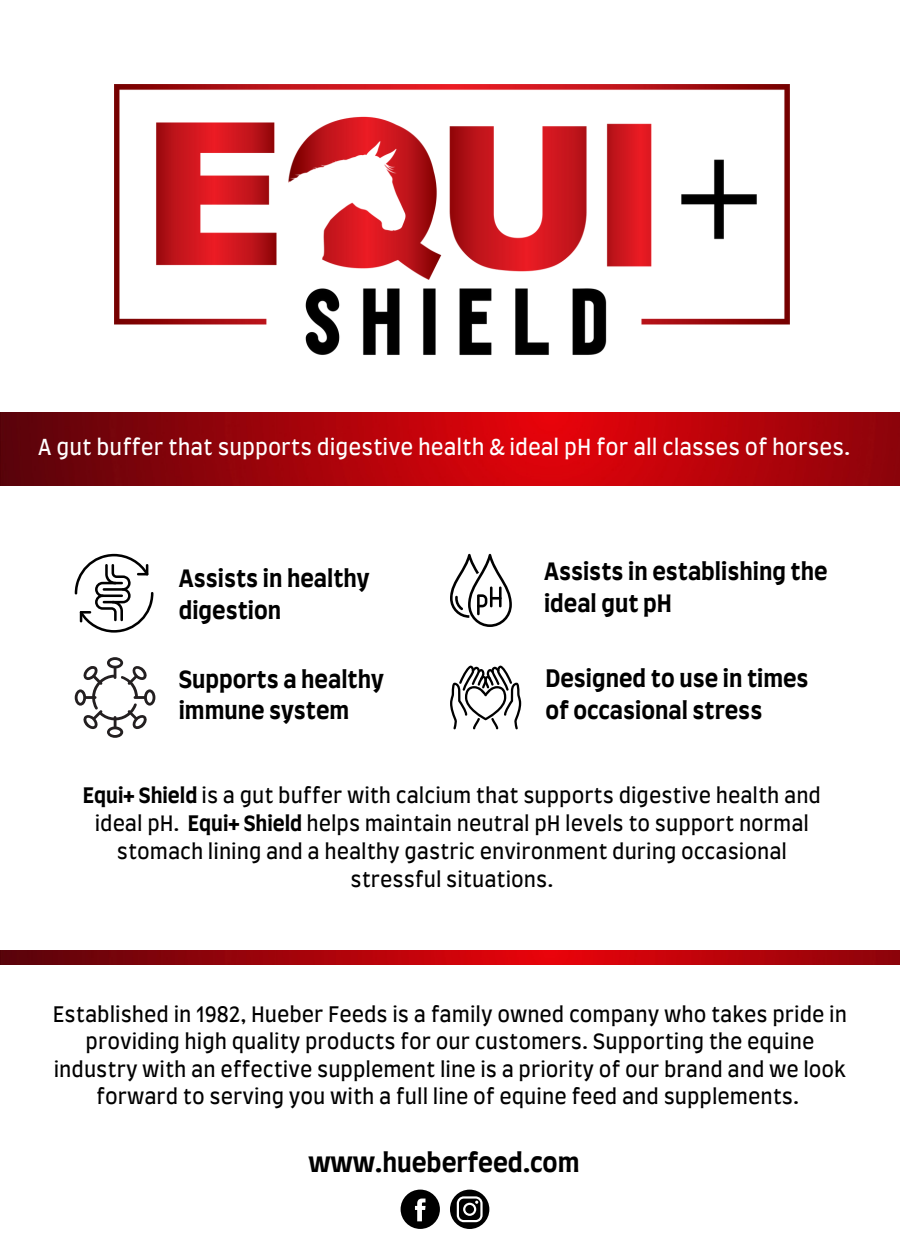
<style>
.page{position:relative;width:900px;height:1260px;background:#fff}
.page>*{position:absolute;margin:0;border:0;box-sizing:border-box;transform-origin:0 0}
.t1{font:700 25.5px "Farro";color:#000}
.t2{font:700 23px/31.8px "Farro";color:#000}
.t3{font:21.25px "Farro";color:#fff}
.t4{font:20.5px/28.2px "Farro";color:#000;text-align:center}
.s1{font-weight:700}
</style>
<div class="page">
<img style="left:115px;top:84px;width:675px;height:271px">
<img style="left:0;top:413px;width:900px;height:73px">
<svg style="left:75px;top:554px;width:78px;height:79px"></svg>
<svg style="left:450px;top:554px;width:62px;height:73px"></svg>
<svg style="left:75px;top:657px;width:80px;height:81px"></svg>
<svg style="left:450px;top:666px;width:71px;height:63px"></svg>
<img style="left:0;top:951px;width:900px;height:13px">
<svg style="left:401px;top:1190px;width:39px;height:39px"></svg>
<svg style="left:450px;top:1190px;width:39px;height:39px"></svg>
<p class="t3" style="left:38px;top:438px;width:814px">A gut buffer that supports digestive health &amp; ideal pH for all classes of horses.</p>
<p class="t2" style="left:179px;top:565px;width:192px">Assists in healthy digestion</p>
<p class="t2" style="left:179px;top:665px;width:207px">Supports a healthy immune system</p>
<p class="t2" style="left:544px;top:558px;width:285px">Assists in establishing the ideal gut pH</p>
<p class="t2" style="left:545px;top:664px;width:265px">Designed to use in times of occasional stress</p>
<p class="t4" style="left:83px;top:783px;width:740px"><span class="s1">Equi+ Shield</span> is a gut buffer with calcium that supports digestive health and ideal pH. <span class="s1">Equi+ Shield</span> helps maintain neutral pH levels to support normal stomach lining and a healthy gastric environment during occasional stressful situations.</p>
<p class="t4" style="left:53px;top:1002px;width:796px;line-height:27.2px">Established in 1982, Hueber Feeds is a family owned company who takes pride in providing high quality products for our customers. Supporting the equine industry with an effective supplement line is a priority of our brand and we look forward to serving you with a full line of equine feed and supplements.</p>
<p class="t1" style="left:308px;top:1151px;width:273px">www.hueberfeed.com</p>
</div>
